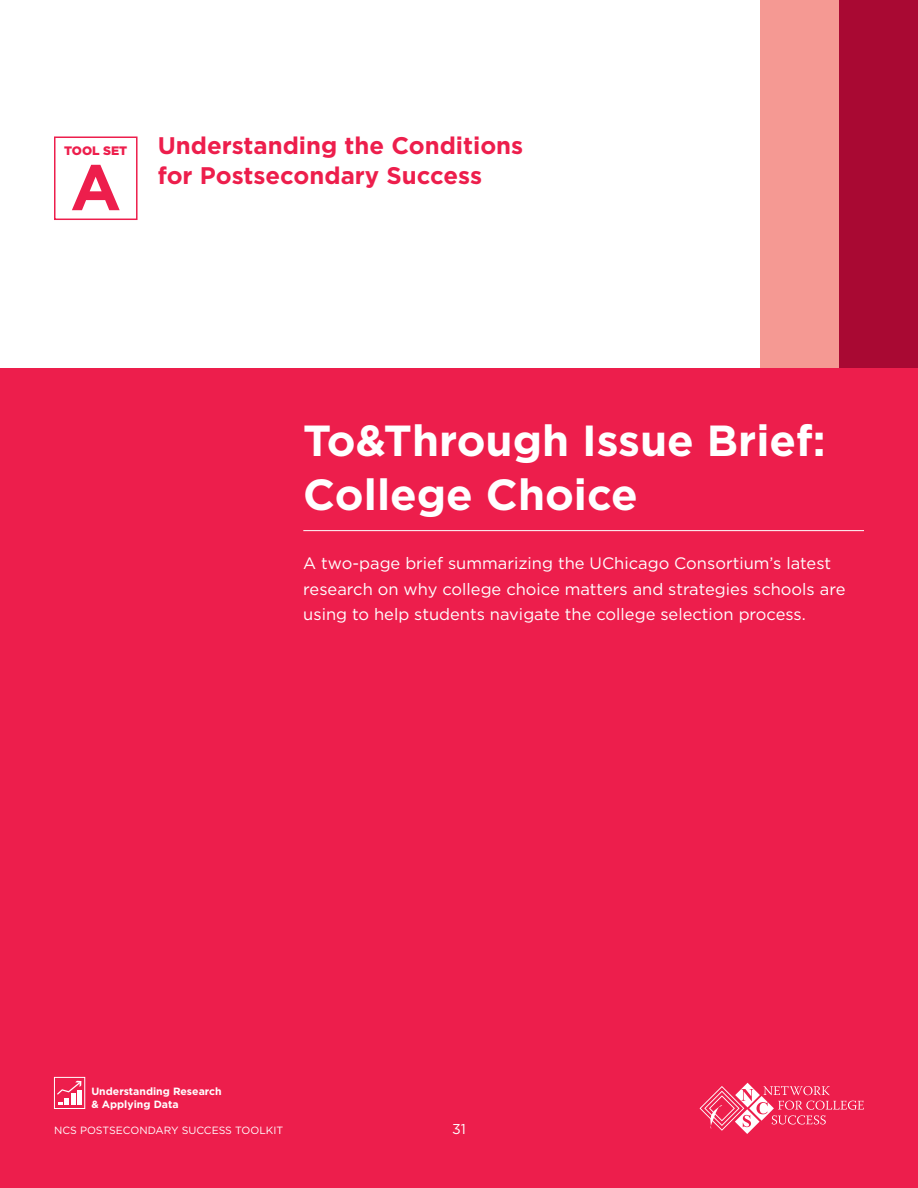
<style>
.page{position:relative;width:918px;height:1188px;background:#fff}
.page>*{position:absolute;margin:0;border:0;box-sizing:border-box;transform-origin:0 0}
.t1{font:700 64.35px "Gotham";color:#ed1e4c}
.t2{font:700 43.5px/54px "Gotham";color:#fff}
.t3{font:700 24px/30px "Gotham";color:#ed1e4c}
.t4{font:16.5px/25.5px "Gotham";color:#fff}
.t5{font:14.25px "Gotham";color:#fff}
.t6{font:900 12.3px "Gotham";color:#ed1e4c}
.t7{font:700 10.5px/12.6px "Gotham";color:#fff}
.t8{font:10.5px "Gotham";color:#fff}
</style>
<div class="page">
<div style="left:0;top:368px;width:918px;height:820px;background:#ed1e4c"></div>
<svg style="left:700px;top:1083px;width:164px;height:51px"></svg>
<div style="left:77px;top:1091px;width:5px;height:14px;background:#fff"></div>
<svg style="left:57px;top:1081px;width:24px;height:24px"></svg>
<div style="left:54px;top:1077px;width:31px;height:32px;border:1px solid #fff"></div>
<div style="left:760px;top:0;width:79px;height:368px;background:#f59993"></div>
<div style="left:839px;top:0;width:79px;height:368px;background:#a90933"></div>
<div style="left:54px;top:136px;width:84px;height:84px;border:2px solid #ed1e4c"></div>
<hr style="left:303px;top:530px;width:561px;height:1px;background:#fff">
<p class="t6" style="left:64px;top:144px;width:65px">TOOL SET</p>
<h1 class="t1" style="left:70px;top:150px;width:52px">A</h1>
<h3 class="t3" style="left:158px;top:130px;width:367px">Understanding the Conditions for Postsecondary Success</h3>
<h2 class="t2" style="left:303px;top:413px;width:524px">To&amp;Through Issue Brief:<br>College Choice</h2>
<p class="t4" style="left:303px;top:551px;width:544px">A two-page brief summarizing the UChicago Consortium’s latest research on why college choice matters and strategies schools are using to help students navigate the college selection process.</p>
<p class="t7" style="left:91px;top:1085px;width:132px">Understanding Research &amp; Applying Data</p>
<p class="t8" style="left:54px;top:1124px;width:231px">NCS POSTSECONDARY SUCCESS TOOLKIT</p>
<p class="t5" style="left:452px;top:1121px;width:15px">31</p>
</div>
